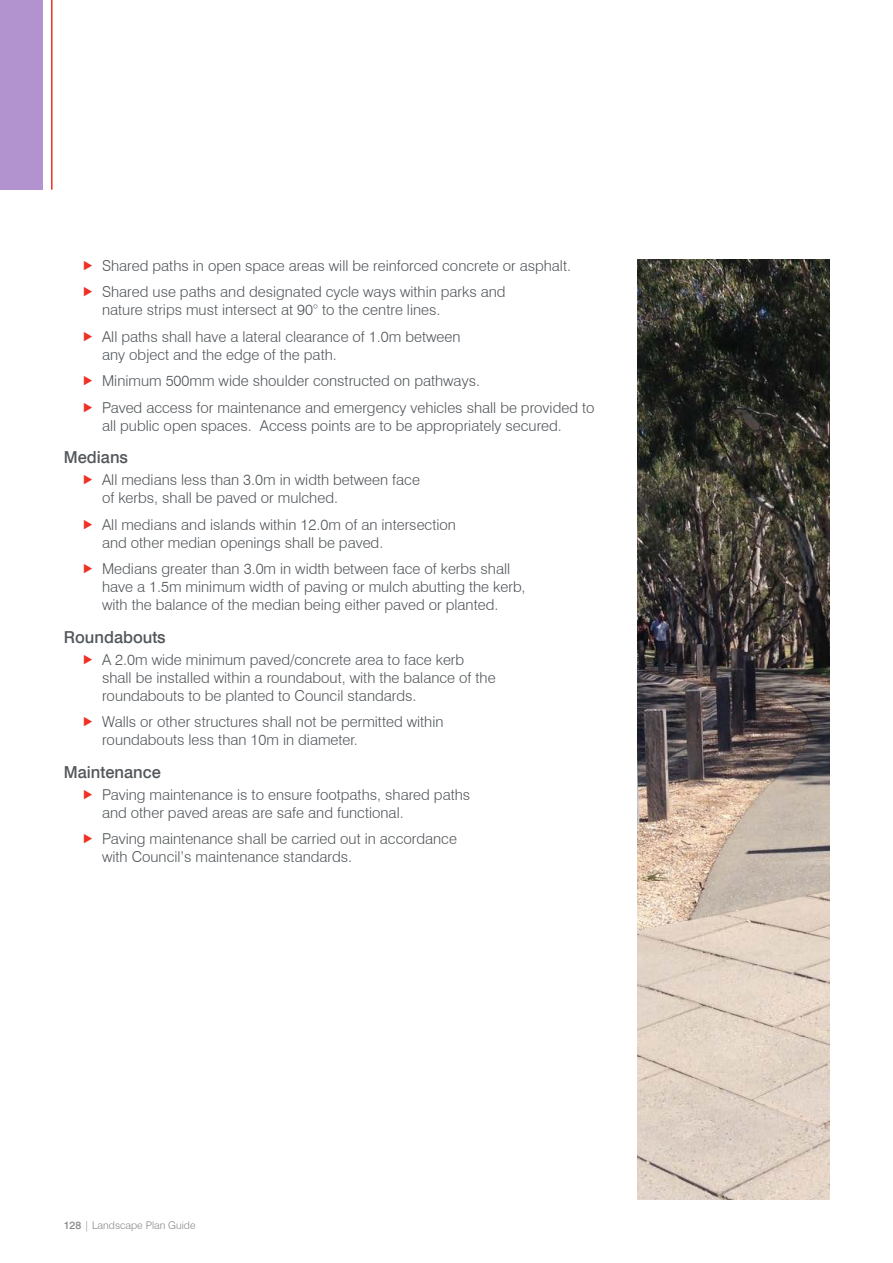
<style>
.page{position:relative;width:893px;height:1263px;background:#fff}
.page>*{position:absolute;margin:0;border:0;box-sizing:border-box;transform-origin:0 0}
.t1{font:500 16.5px "Swiss 721 BT";color:#52575b}
.t2{font:300 15px/18px "Swiss 721 BT";color:#52575b}
.t3{font:300 10.5px "Swiss 721 BT";color:#88888b}
.s1{font-weight:500}
</style>
<div class="page">
<img style="left:637px;top:259px;width:192px;height:940px">
<hr style="left:51px;top:0;width:2px;height:190px;background:#ee3124">
<div style="left:0;top:0;width:43px;height:190px;background:#b292cf"></div>
<p class="t2" style="left:102px;top:252px;width:471px;line-height:26.5px">Shared paths in open space areas will be reinforced concrete or asphalt.<br>Shared use paths and designated cycle ways within parks and</p>
<p class="t2" style="left:102px;top:297px;width:360px;line-height:26.5px">nature strips must intersect at 90° to the centre lines.<br>All paths shall have a lateral clearance of 1.0m between</p>
<p class="t2" style="left:102px;top:341px;width:494px;line-height:26.5px">any object and the edge of the path.<br>Minimum 500mm wide shoulder constructed on pathways.<br>Paved access for maintenance and emergency vehicles shall be provided to</p>
<p class="t2" style="left:102px;top:416px;width:461px">all public open spaces. Access points are to be appropriately secured.</p>
<p class="t1" style="left:64px;top:447px;width:66px">Medians</p>
<p class="t2" style="left:102px;top:471px;width:319px">All medians less than 3.0m in width between face of kerbs, shall be paved or mulched.</p>
<p class="t2" style="left:102px;top:515px;width:355px">All medians and islands within 12.0m of an intersection and other median openings shall be paved.</p>
<p class="t2" style="left:102px;top:560px;width:425px">Medians greater than 3.0m in width between face of kerbs shall have a 1.5m minimum width of paving or mulch abutting the kerb, with the balance of the median being either paved or planted.</p>
<p class="t1" style="left:64px;top:627px;width:104px">Roundabouts</p>
<p class="t2" style="left:102px;top:650px;width:395px">A 2.0m wide minimum paved/concrete area to face kerb shall be installed within a roundabout, with the balance of the roundabouts to be planted to Council standards.</p>
<p class="t2" style="left:102px;top:713px;width:343px">Walls or other structures shall not be permitted within roundabouts less than 10m in diameter.</p>
<p class="t1" style="left:64px;top:762px;width:99px">Maintenance</p>
<p class="t2" style="left:102px;top:785px;width:370px">Paving maintenance is to ensure footpaths, shared paths and other paved areas are safe and functional.</p>
<p class="t2" style="left:102px;top:830px;width:356px">Paving maintenance shall be carried out in accordance with Council’s maintenance standards.</p>
<p class="t3" style="left:64px;top:1219px;width:133px"><span class="s1">128</span> | Landscape Plan Guide</p>
</div>
